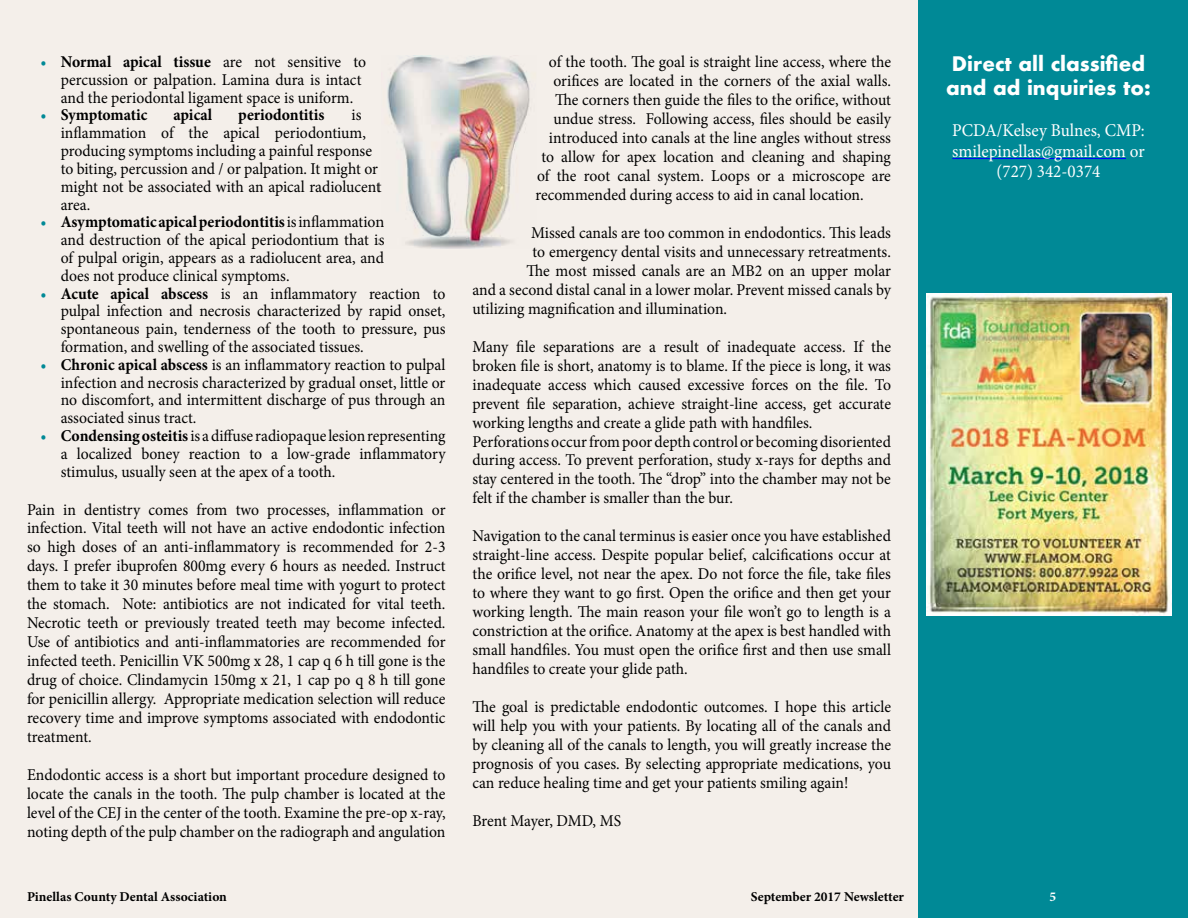
<style>
.page{position:relative;width:1188px;height:918px;background:#f4efea}
.page>*{position:absolute;margin:0;border:0;box-sizing:border-box;transform-origin:0 0}
.t1{font:700 19.5px/23.4px "Futura";color:#fff}
.t2{font:18px/20.7px "Minion Pro";color:#fff;text-align:center;scale:.95 1}
.t3{font:16.5px/19px "Minion Pro";color:#000;text-align:justify;scale:.95 1}
.t4{font:700 16.5px "Minion Pro";color:#000;scale:.95 1}
.t5{font:700 13.5px "Minion Pro";color:#000}
.t6{font:700 13.5px "Minion Pro";color:#fff}
.s1{color:#008996}
.s2{font-weight:700}
.s3{font-weight:400;color:#008996}
</style>
<div class="page">
<div style="left:918px;top:0;width:270px;height:918px;background:#008996"></div>
<img style="left:387px;top:55px;width:143px;height:193px">
<hr style="left:952px;top:158px;width:174px;height:1px;background:#00f">
<img style="left:927px;top:294px;width:245px;height:322px">
<p class="t3" style="left:61px;top:53px;width:323px;line-height:17.9px;text-align:left;text-indent:-20px"><span class="s1">•</span> <span class="s2">Normal apical tissue</span> are not sensitive to percussion or palpation. Lamina dura is intact and the periodontal ligament space is uniform.</p>
<p class="t4" style="left:40px;top:104px;width:114px"><span class="s3">•</span> Symptomatic</p>
<p class="t4" style="left:173px;top:104px;width:42px">apical</p>
<p class="t4" style="left:238px;top:104px;width:92px">periodontitis</p>
<p class="t3" style="left:61px;top:106px;width:339px;line-height:17.9px;text-align:left;text-indent:291px">is inflammation of the apical periodontium, producing symptoms including a painful response to biting, percussion and / or palpation. It might or might not be associated with an apical radiolucent area.</p>
<p class="t3" style="left:61px;top:213px;width:342px;line-height:17.9px;text-indent:-20px"><span class="s1">•</span> <span class="s2">Asymptomatic apical periodontitis</span> is inflammation and destruction of the apical periodontium that is of pulpal origin, appears as a radiolucent area, and does not produce clinical symptoms.</p>
<p class="t3" style="left:61px;top:284px;width:407px;line-height:17.9px;text-indent:-20px"><span class="s1">•</span> <span class="s2">Acute apical abscess</span> is an inflammatory reaction to pulpal infection and necrosis characterized by rapid onset, spontaneous pain, tenderness of the tooth to pressure, pus formation, and swelling of the associated tissues.</p>
<p class="t3" style="left:61px;top:356px;width:407px;line-height:17.9px;text-indent:-20px"><span class="s1">•</span> <span class="s2">Chronic apical abscess</span> is an inflammatory reaction to pulpal infection and necrosis characterized by gradual onset, little or no discomfort, and intermittent discharge of pus through an associated sinus tract.</p>
<p class="t3" style="left:61px;top:427px;width:407px;line-height:17.9px;text-indent:-20px"><span class="s1">•</span> <span class="s2">Condensing osteitis</span> is a diffuse radiopaque lesion representing a localized boney reaction to a low-grade inflammatory stimulus, usually seen at the apex of a tooth.</p>
<p class="t3" style="left:27px;top:500px;width:442px">Pain in dentistry comes from two processes, inflammation or infection. Vital teeth will not have an active endodontic infection so high doses of an anti-inflammatory is recommended for 2-3 days. I prefer ibuprofen 800mg every 6 hours as needed. Instruct them to take it 30 minutes before meal time with yogurt to protect the stomach. Note: antibiotics are not indicated for vital teeth.<br>Necrotic teeth or previously treated teeth may become infected.<br>Use of antibiotics and anti-inflammatories are recommended for infected teeth. Penicillin VK 500mg x 28, 1 cap q 6 h till gone is the drug of choice. Clindamycin 150mg x 21, 1 cap po q 8 h till gone for penicillin allergy. Appropriate medication selection will reduce recovery time and improve symptoms associated with endodontic treatment.</p>
<p class="t3" style="left:27px;top:765px;width:442px">Endodontic access is a short but important procedure designed to locate the canals in the tooth. The pulp chamber is located at the level of the CEJ in the center of the tooth. Examine the pre-op x-ray, noting depth of the pulp chamber on the radiograph and angulation</p>
<p class="t3" style="left:549px;top:52px;width:361px">of the tooth. The goal is straight line access, where the</p>
<p class="t3" style="left:553px;top:71px;width:357px">orifices are located in the corners of the axial walls.</p>
<p class="t3" style="left:555px;top:90px;width:355px">The corners then guide the files to the orifice, without</p>
<p class="t3" style="left:553px;top:109px;width:357px">undue stress. Following access, files should be easily</p>
<p class="t3" style="left:549px;top:128px;width:361px">introduced into canals at the line angles without stress</p>
<p class="t3" style="left:542px;top:147px;width:369px">to allow for apex location and cleaning and shaping</p>
<p class="t3" style="left:537px;top:166px;width:374px">of the root canal system. Loops or a microscope are</p>
<p class="t3" style="left:536px;top:185px;width:347px">recommended during access to aid in canal location.</p>
<p class="t3" style="left:531px;top:223px;width:380px">Missed canals are too common in endodontics. This leads</p>
<p class="t3" style="left:533px;top:242px;width:379px">to emergency dental visits and unnecessary retreatments.</p>
<p class="t3" style="left:527px;top:261px;width:385px">The most missed canals are an MB2 on an upper molar</p>
<p class="t3" style="left:473px;top:280px;width:442px">and a second distal canal in a lower molar. Prevent missed canals by</p>
<p class="t3" style="left:473px;top:299px;width:270px">utilizing magnification and illumination.</p>
<p class="t3" style="left:473px;top:337px;width:442px;text-align:left">Many file separations are a result of inadequate access. If the broken file is short, anatomy is to blame. If the piece is long, it was inadequate access which caused excessive forces on the file. To prevent file separation, achieve straight-line access, get accurate working lengths and create a glide path with handfiles.<br>Perforations occur from poor depth control or becoming disoriented during access. To prevent perforation, study x-rays for depths and stay centered in the tooth. The “drop” into the chamber may not be felt if the chamber is smaller than the bur.</p>
<p class="t3" style="left:473px;top:527px;width:442px">Navigation to the canal terminus is easier once you have established straight-line access. Despite popular belief, calcifications occur at the orifice level, not near the apex. Do not force the file, take files to where they want to go first. Open the orifice and then get your working length. The main reason your file won’t go to length is a constriction at the orifice. Anatomy at the apex is best handled with small handfiles. You must open the orifice first and then use small handfiles to create your glide path.</p>
<p class="t3" style="left:473px;top:697px;width:442px">The goal is predictable endodontic outcomes. I hope this article will help you with your patients. By locating all of the canals and by cleaning all of the canals to length, you will greatly increase the prognosis of you cases. By selecting appropriate medications, you can reduce healing time and get your patients smiling again!</p>
<p class="t3" style="left:473px;top:811px;width:158px">Brent Mayer, DMD, MS</p>
<p class="t1" style="left:946px;top:52px;width:206px">Direct all classified and ad inquiries to:</p>
<p class="t2" style="left:952px;top:120px;width:204px">PCDA/Kelsey Bulnes, CMP: smilepinellas@gmail.com or (727) 342-0374</p>
<p class="t5" style="left:27px;top:887px;width:201px">Pinellas County Dental Association</p>
<p class="t5" style="left:751px;top:887px;width:155px">September 2017 Newsletter</p>
<p class="t6" style="left:1050px;top:887px;width:8px">5</p>
</div>
